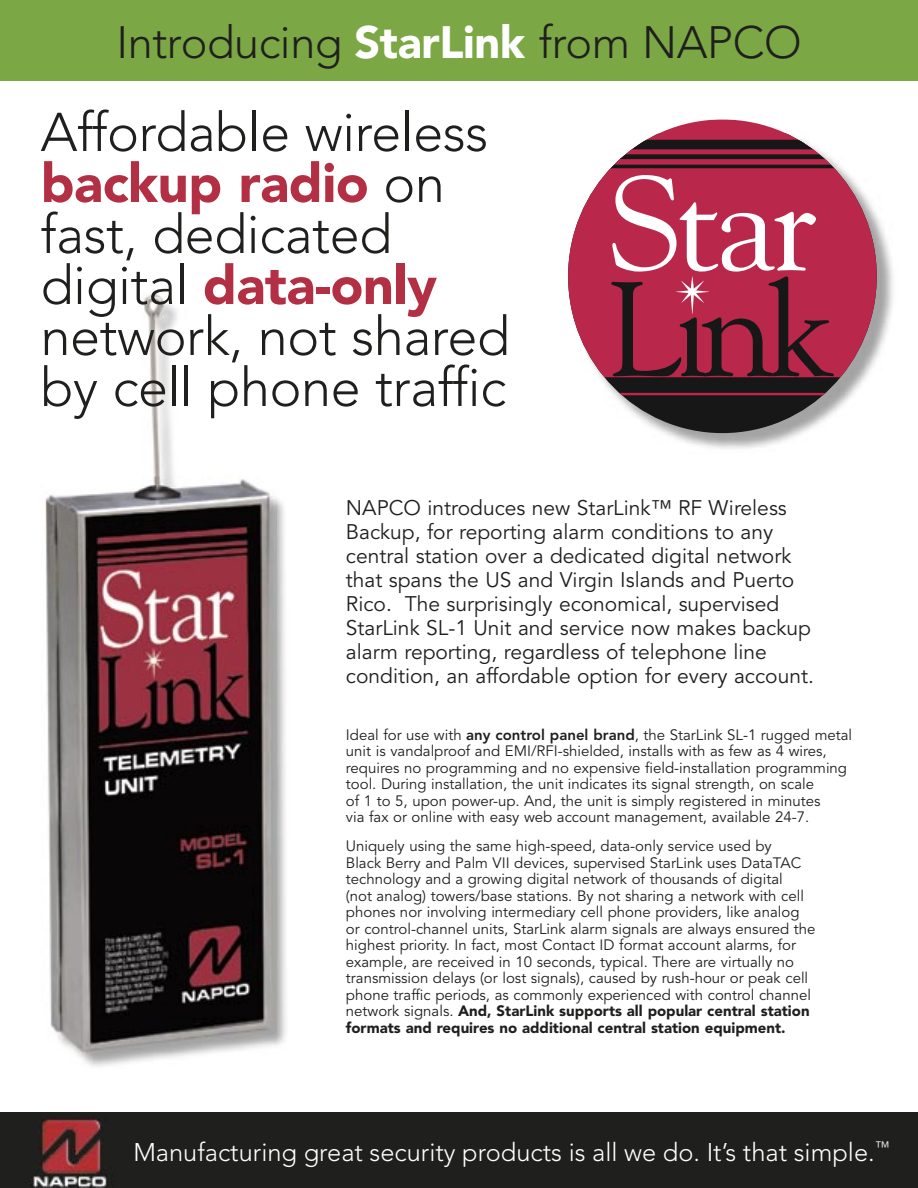
<style>
.page{position:relative;width:918px;height:1188px;background:#fff}
.page>*{position:absolute;margin:0;border:0;box-sizing:border-box;transform-origin:0 0}
.t1{font:300 54px/51px "Avenir";letter-spacing:-.01em;color:#1f1f1e}
.t2{font:300 45px "Avenir";letter-spacing:-.01em;color:#1f1f1e}
.t3{font:300 25.35px "Avenir";color:#fff}
.t4{font:21px/24px "Avenir";color:#1f1f1e}
.t5{font:15px/16.5px "Avenir";color:#1f1f1e}
.s1{font-weight:900;color:#fff}
.s2{font-weight:900;color:#b32f44}
.s3{font-weight:800}
.s4{font-weight:900}
</style>
<div class="page">
<img style="left:77px;top:497px;width:209px;height:570px">
<img style="left:46px;top:297px;width:230px;height:758px">
<img style="left:664px;top:216px;width:229px;height:233px">
<svg style="left:600px;top:377px;width:277px;height:56px;fill:#171718"></svg>
<svg style="left:568px;top:119px;width:309px;height:258px"></svg>
<svg style="left:598px;top:135px;width:248px;height:242px;background:#a93e57"></svg>
<svg style="left:606px;top:392px;width:233px;height:5px"></svg>
<div style="left:0;top:1112px;width:918px;height:76px;background:#1f1f1e"></div>
<img style="left:51px;top:1153px;width:56px;height:35px">
<img style="left:41px;top:1118px;width:60px;height:35px">
<img style="left:33px;top:1153px;width:18px;height:35px">
<div style="left:0;top:0;width:918px;height:81px;background:#7ca745"></div>
<h2 class="t2" style="left:116px;top:16px;width:687px">Introducing <span class="s1">StarLink</span> from NAPCO</h2>
<h1 class="t1" style="left:40px;top:107px;width:471px">Affordable wireless <span class="s2">backup radio</span> on fast, dedicated digital <span class="s2">data-only </span>network, not shared by cell phone traffic</h1>
<p class="t4" style="left:346px;top:496px;width:469px">NAPCO introduces new StarLink™ RF Wireless Backup, for reporting alarm conditions to any central station over a dedicated digital network that spans the US and Virgin Islands and Puerto Rico. The surprisingly economical, supervised StarLink SL-1 Unit and service now makes backup alarm reporting, regardless of telephone line condition, an affordable option for every account.</p>
<p class="t5" style="left:346px;top:727px;width:508px">Ideal for use with <span class="s3">any control panel brand</span>, the StarLink SL-1 rugged metal unit is vandalproof and EMI/RFI-shielded, installs with as few as 4 wires, requires no programming and no expensive field-installation programming tool. During installation, the unit indicates its signal strength, on scale<br>of 1 to 5, upon power-up. And, the unit is simply registered in minutes<br>via fax or online with easy web account management, available 24-7.</p>
<p class="t5" style="left:346px;top:838px;width:471px">Uniquely using the same high-speed, data-only service used by<br>Black Berry and Palm VII devices, supervised StarLink uses DataTAC technology and a growing digital network of thousands of digital<br>(not analog) towers/base stations. By not sharing a network with cell phones nor involving intermediary cell phone providers, like analog or control-channel units, StarLink alarm signals are always ensured the highest priority. In fact, most Contact ID format account alarms, for example, are received in 10 seconds, typical. There are virtually no transmission delays (or lost signals), caused by rush-hour or peak cell phone traffic periods, as commonly experienced with control channel network signals. <span class="s4">And, StarLink supports all popular central station formats and requires no additional central station equipment.</span></p>
<h3 class="t3" style="left:133px;top:1137px;width:758px">Manufacturing great security products is all we do. It’s that simple.<sup>™</sup></h3>
</div>
